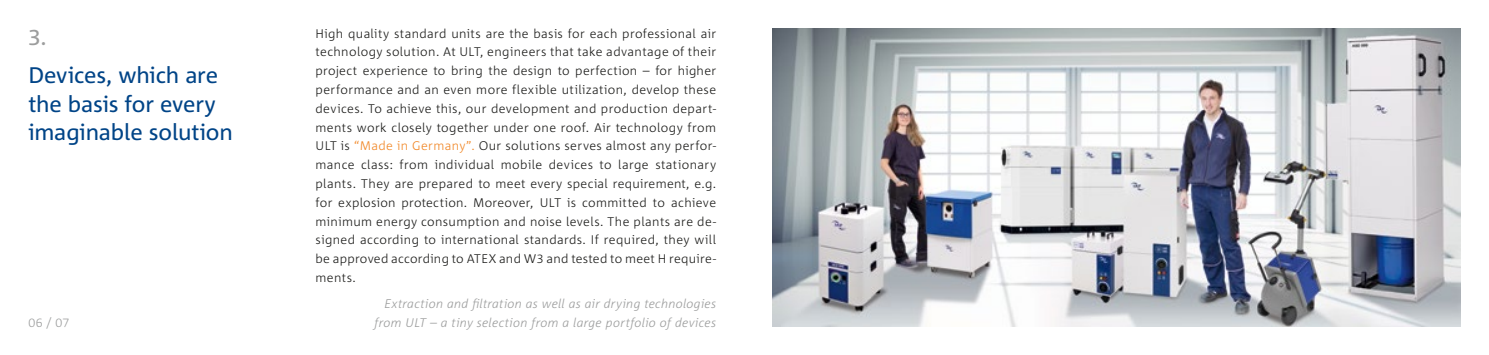
<style>
.page{position:relative;width:1489px;height:355px;background:#fff}
.page>*{position:absolute;margin:0;border:0;box-sizing:border-box;transform-origin:0 0}
.t1{font:22.5px/28.8px "Corpid";letter-spacing:-.01em;color:#004487}
.t2{font:22.5px "Corpid";color:#9c9d9d}
.t3{font:300 12.5px/18.8px "Corpid";letter-spacing:.02em;color:#1a1a18;text-align:justify}
.t4{font:italic 300 12.5px/18.8px "Corpid";letter-spacing:.02em;color:#9c9d9d;text-align:right}
.t5{font:300 12.5px "Corpid";color:#9c9d9d}
.s1{color:#f18624}
</style>
<div class="page">
<img style="left:772px;top:28px;width:688px;height:298px">
<h1 class="t2" style="left:28px;top:24px;width:20px">3.</h1>
<h1 class="t1" style="left:28px;top:60px;width:206px">Devices, which are the basis for every imaginable solution</h1>
<p class="t5" style="left:28px;top:314px;width:43px">06 / 07</p>
<p class="t3" style="left:315px;top:24px;width:402px">High quality standard units are the basis for each professional air technology solution. At ULT, engineers that take advantage of their project experience to bring the design to perfection – for higher performance and an even more flexible utilization, develop these devices. To achieve this, our development and production depart&shy;ments work closely together under one roof. Air technology from ULT is <span class="s1">“Made in Germany”.</span> Our solutions serves almost any perfor&shy;mance class: from individual mobile devices to large stationary plants. They are prepared to meet every special requirement, e.g. for explosion protection. Moreover, ULT is committed to achieve minimum energy consumption and noise levels. The plants are de&shy;signed according to international standards. If required, they will be approved according to ATEX and W3 and tested to meet H require&shy;ments.</p>
<p class="t4" style="left:374px;top:293px;width:343px">Extraction and filtration as well as air drying technologies from ULT – a tiny selection from a large portfolio of devices</p>
</div>
